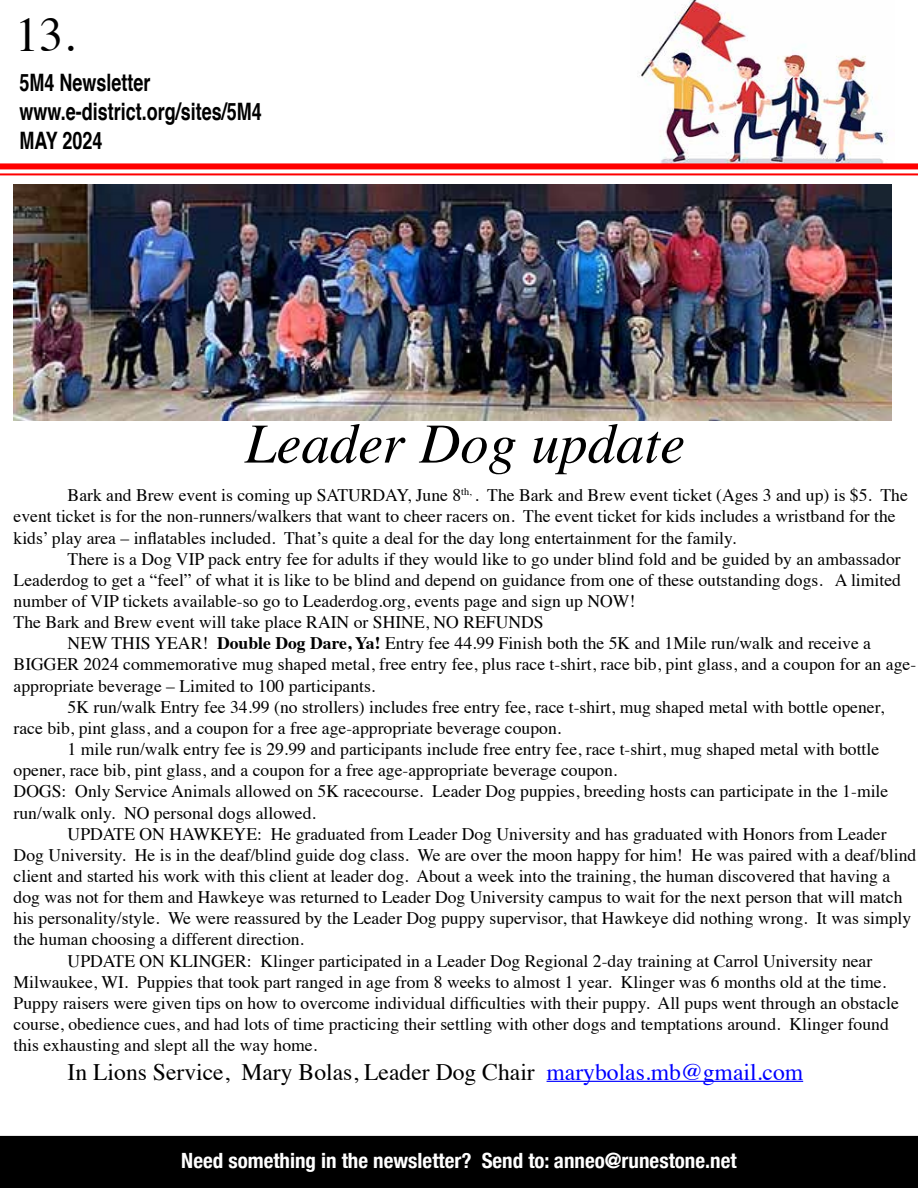
<style>
.page{position:relative;width:918px;height:1188px;background:#fff}
.page>*{position:absolute;margin:0;border:0;box-sizing:border-box;transform-origin:0 0}
.t1{font:italic 56.7px "Times";color:#000}
.t2{font:48px "Times";color:#000}
.t3{font:700 24px/28.8px "Helvetica";color:#000;scale:.75 1}
.t4{font:23.7px "Times";color:#000}
.t5{font:700 condensed 21px "Helvetica Neue";color:#fff}
.t6{font:17.7px/21.1px "Times";color:#000}
.s1{font-weight:700}
.s2{color:#00f}
</style>
<div class="page">
<img style="left:631px;top:0;width:264px;height:171px">
<div style="left:0;top:1136px;width:918px;height:52px;background:#000"></div>
<div style="left:0;top:163px;width:918px;height:6px;background:#f00"></div>
<hr style="left:0;top:173px;width:918px;height:2px;background:#f00">
<hr style="left:547px;top:1081px;width:256px;height:1px;background:#00f">
<img style="left:14px;top:185px;width:877px;height:235px">
<h2 class="t2" style="left:15px;top:-10px;width:62px">13.</h2>
<h3 class="t3" style="left:19px;top:68px;width:325px">5M4 Newsletter www.e-district.org/sites/5M4<br>MAY 2024</h3>
<h1 class="t1" style="left:245px;top:394px;width:442px">Leader Dog update</h1>
<p class="t6" style="left:14px;top:483px;width:896px;text-indent:54px">Bark and Brew event is coming up SATURDAY, June 8<sup>th,</sup> . The Bark and Brew event ticket (Ages 3 and up) is $5. The event ticket is for the non-runners/walkers that want to cheer racers on. The event ticket for kids includes a wristband for the kids’ play area – inflatables included. That’s quite a deal for the day long entertainment for the family.</p>
<p class="t6" style="left:68px;top:547px;width:835px">There is a Dog VIP pack entry fee for adults if they would like to go under blind fold and be guided by an ambassador</p>
<p class="t6" style="left:14px;top:568px;width:889px">Leaderdog to get a “feel” of what it is like to be blind and depend on guidance from one of these outstanding dogs. A limited</p>
<p class="t6" style="left:14px;top:589px;width:623px">number of VIP tickets available-so go to Leaderdog.org, events page and sign up NOW!</p>
<p class="t6" style="left:14px;top:610px;width:532px">The Bark and Brew event will take place RAIN or SHINE, NO REFUNDS</p>
<p class="t6" style="left:68px;top:631px;width:805px">NEW THIS YEAR! <span class="s1">Double Dog Dare, Ya!</span> Entry fee 44.99 Finish both the 5K and 1Mile run/walk and receive a</p>
<p class="t6" style="left:14px;top:652px;width:904px">BIGGER 2024 commemorative mug shaped metal, free entry fee, plus race t-shirt, race bib, pint glass, and a coupon for an age-</p>
<p class="t6" style="left:14px;top:674px;width:363px">appropriate beverage – Limited to 100 participants.</p>
<p class="t6" style="left:68px;top:695px;width:818px">5K run/walk Entry fee 34.99 (no strollers) includes free entry fee, race t-shirt, mug shaped metal with bottle opener,</p>
<p class="t6" style="left:14px;top:716px;width:549px">race bib, pint glass, and a coupon for a free age-appropriate beverage coupon.</p>
<p class="t6" style="left:68px;top:737px;width:813px">1 mile run/walk entry fee is 29.99 and participants include free entry fee, race t-shirt, mug shaped metal with bottle</p>
<p class="t6" style="left:14px;top:758px;width:605px">opener, race bib, pint glass, and a coupon for a free age-appropriate beverage coupon.</p>
<p class="t6" style="left:14px;top:779px;width:876px">DOGS: Only Service Animals allowed on 5K racecourse. Leader Dog puppies, breeding hosts can participate in the 1-mile</p>
<p class="t6" style="left:14px;top:801px;width:304px">run/walk only. NO personal dogs allowed.</p>
<p class="t6" style="left:68px;top:822px;width:820px">UPDATE ON HAWKEYE: He graduated from Leader Dog University and has graduated with Honors from Leader</p>
<p class="t6" style="left:14px;top:843px;width:904px">Dog University. He is in the deaf/blind guide dog class. We are over the moon happy for him! He was paired with a deaf/blind</p>
<p class="t6" style="left:14px;top:864px;width:878px">client and started his work with this client at leader dog. About a week into the training, the human discovered that having a</p>
<p class="t6" style="left:14px;top:885px;width:890px">dog was not for them and Hawkeye was returned to Leader Dog University campus to wait for the next person that will match</p>
<p class="t6" style="left:14px;top:906px;width:899px">his personality/style. We were reassured by the Leader Dog puppy supervisor, that Hawkeye did nothing wrong. It was simply</p>
<p class="t6" style="left:14px;top:927px;width:292px">the human choosing a different direction.</p>
<p class="t6" style="left:68px;top:949px;width:806px">UPDATE ON KLINGER: Klinger participated in a Leader Dog Regional 2-day training at Carrol University near</p>
<p class="t6" style="left:14px;top:970px;width:874px">Milwaukee, WI. Puppies that took part ranged in age from 8 weeks to almost 1 year. Klinger was 6 months old at the time.</p>
<p class="t6" style="left:14px;top:991px;width:887px">Puppy raisers were given tips on how to overcome individual difficulties with their puppy. All pups went through an obstacle</p>
<p class="t6" style="left:14px;top:1012px;width:877px">course, obedience cues, and had lots of time practicing their settling with other dogs and temptations around. Klinger found</p>
<p class="t6" style="left:14px;top:1033px;width:305px">this exhausting and slept all the way home.</p>
<h3 class="t4" style="left:68px;top:1049px;width:737px">In Lions Service, Mary Bolas, Leader Dog Chair <span class="s2">marybolas.mb@gmail.com</span></h3>
<p class="t5" style="left:181px;top:1143px;width:557px">Need something in the newsletter? Send to: anneo@runestone.net</p>
</div>
